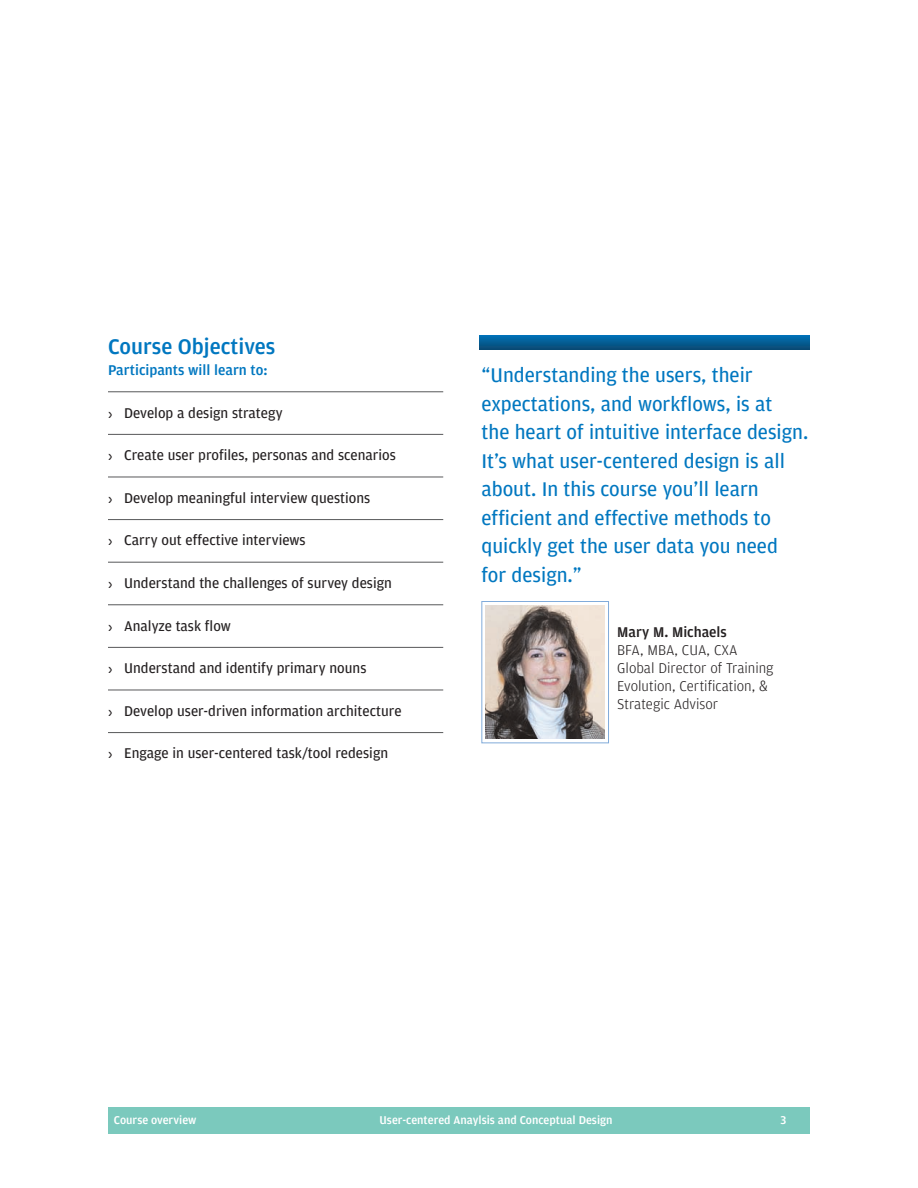
<style>
.page{position:relative;width:918px;height:1188px;background:#fff}
.page>*{position:absolute;margin:0;border:0;box-sizing:border-box;transform-origin:0 0}
.t1{font:500 22.5px "Amplitude";color:#0077c0}
.t2{font:21px/28.5px "Amplitude";color:#0077c0}
.t3{font:15px "Amplitude";color:#231f20}
.t4{font:300 15px/18px "Amplitude";color:#231f20}
.t5{font:500 15px "Amplitude";color:#0077c0}
.t6{font:500 15px "Amplitude";color:#231f20}
.t7{font:500 12px "Amplitude";color:#fff}
</style>
<div class="page">
<div style="left:108px;top:1107px;width:702px;height:27px;background:#7bc9bd"></div>
<svg style="left:479px;top:336px;width:331px;height:13px;background:#045d94"></svg>
<hr style="left:108px;top:392px;width:335px;height:1px;background:#57585a">
<hr style="left:108px;top:434px;width:335px;height:1px;background:#57585a">
<hr style="left:108px;top:477px;width:335px;height:1px;background:#57585a">
<hr style="left:108px;top:519px;width:335px;height:1px;background:#57585a">
<hr style="left:108px;top:562px;width:335px;height:1px;background:#57585a">
<hr style="left:108px;top:605px;width:335px;height:1px;background:#57585a">
<hr style="left:108px;top:647px;width:335px;height:1px;background:#57585a">
<hr style="left:108px;top:690px;width:335px;height:1px;background:#57585a">
<hr style="left:108px;top:732px;width:335px;height:1px;background:#57585a">
<div style="left:481px;top:601px;width:128px;height:142px;border:1px solid #81abda"></div>
<img style="left:486px;top:605px;width:119px;height:134px">
<h1 class="t1" style="left:108px;top:333px;width:169px">Course Objectives</h1>
<p class="t5" style="left:108px;top:361px;width:161px">Participants will learn to:</p>
<p class="t3" style="left:108px;top:404px;width:176px">› Develop a design strategy</p>
<p class="t3" style="left:108px;top:446px;width:289px">› Create user profiles, personas and scenarios</p>
<p class="t3" style="left:108px;top:489px;width:264px">› Develop meaningful interview questions</p>
<p class="t3" style="left:108px;top:531px;width:199px">› Carry out effective interviews</p>
<p class="t3" style="left:108px;top:574px;width:285px">› Understand the challenges of survey design</p>
<p class="t3" style="left:108px;top:617px;width:124px">› Analyze task flow</p>
<p class="t3" style="left:108px;top:659px;width:260px">› Understand and identify primary nouns</p>
<p class="t3" style="left:108px;top:702px;width:295px">› Develop user-driven information architecture</p>
<p class="t3" style="left:108px;top:744px;width:282px">› Engage in user-centered task/tool redesign</p>
<p class="t2" style="left:482px;top:361px;width:328px">“Understanding the users, their expectations, and workflows, is at<br>the heart of intuitive interface design.<br>It’s what user-centered design is all about. In this course you’ll learn efficient and effective methods to quickly get the user data you need<br>for design.”</p>
<p class="t6" style="left:617px;top:623px;width:111px">Mary M. Michaels</p>
<p class="t4" style="left:617px;top:641px;width:158px">BFA, MBA, CUA, CXA<br>Global Director of Training<br>Evolution, Certification, &amp;<br>Strategic Advisor</p>
<p class="t7" style="left:114px;top:1113px;width:84px">Course overview</p>
<p class="t7" style="left:380px;top:1113px;width:234px">User-centered Anaylsis and Conceptual Design</p>
<p class="t7" style="left:781px;top:1113px;width:7px">3</p>
</div>
